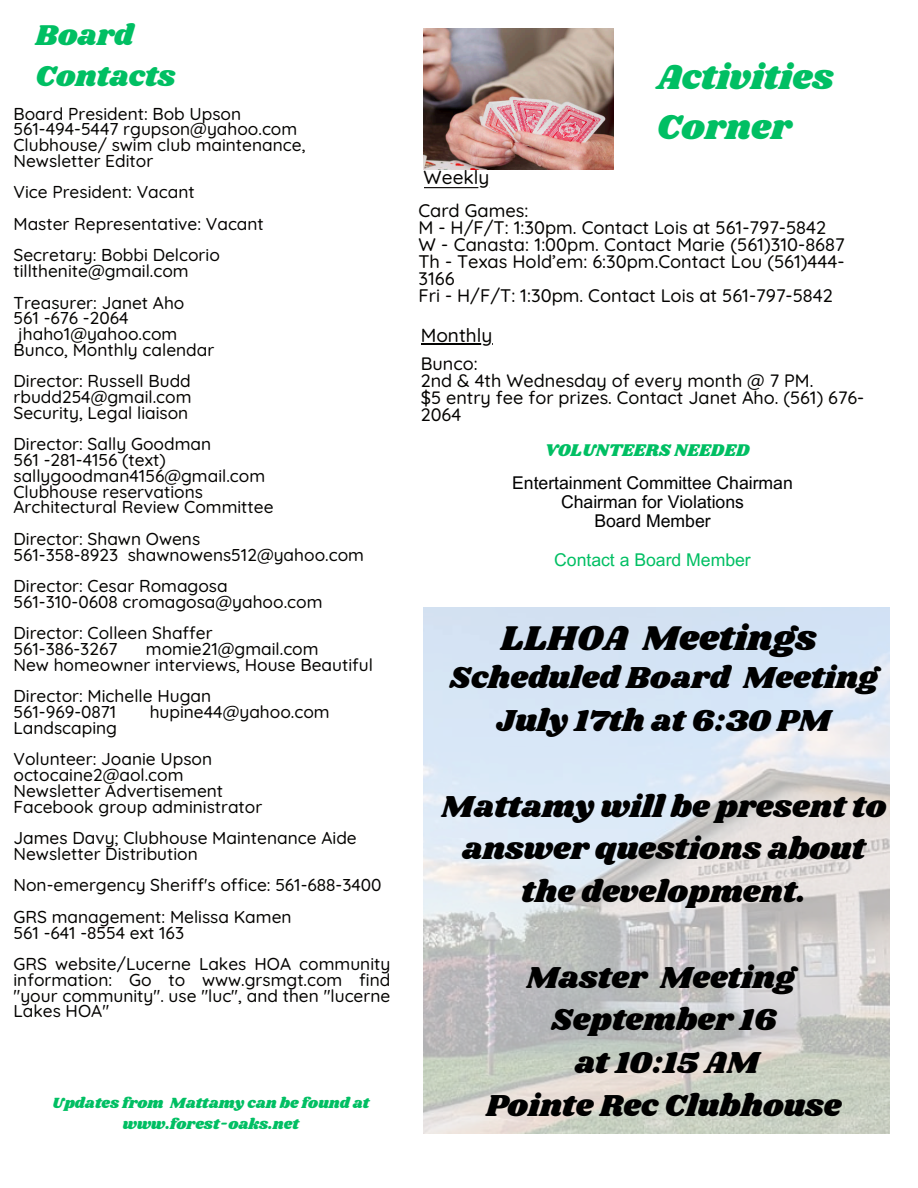
<style>
.page{position:relative;width:918px;height:1188px;background:#fff}
.page>*{position:absolute;margin:0;border:0;box-sizing:border-box;transform-origin:0 0}
.t1{font:35.7px/49.5px "Shrikhand";color:#00bf63}
.t2{font:35.7px "Shrikhand";color:#000}
.t3{font:31.5px/42.8px "Shrikhand";color:#000;text-align:center}
.t4{font:29.7px/40.5px "Shrikhand";color:#00bf63}
.t5{font:500 19.05px "Quicksand";color:#040301}
.t6{font:500 18.15px/17.1px "Quicksand";color:#040301}
.t7{font:500 18px/16.8px "Quicksand";color:#040301}
.t8{font:17.55px/19.2px "Arial MT Pro";color:#000;text-align:center}
.t9{font:17.55px "Arial MT Pro";color:#00bf63}
.t10{font:17.55px "Shrikhand";color:#00bf63}
.t11{font:500 17.25px/15.8px "Quicksand";color:#040301}
.t12{font:15.3px/20.9px "Shrikhand";color:#00bf63;text-align:center}
</style>
<div class="page">
<img style="left:424px;top:28px;width:190px;height:141px">
<img style="left:424px;top:607px;width:465px;height:527px">
<svg style="left:424px;top:187px;width:66px;height:1px"></svg>
<hr style="left:421px;top:343px;width:71px;height:2px;background:#040301">
<p class="t4" style="left:36px;top:16px;width:141px">Board<br>Contacts</p>
<h4 class="t11" style="left:14px;top:105px;width:293px">Board President: Bob Upson<br>561-494-5447 rgupson@yahoo.com<br>Clubhouse/ swim club maintenance,<br>Newsletter Editor</h4>
<h4 class="t11" style="left:14px;top:184px;width:183px">Vice President: Vacant</h4>
<h4 class="t11" style="left:14px;top:216px;width:252px">Master Representative: Vacant</h4>
<h4 class="t11" style="left:14px;top:247px;width:208px">Secretary: Bobbi Delcorio tillthenite@gmail.com</h4>
<h4 class="t11" style="left:14px;top:294px;width:202px">Treasurer: Janet Aho<br>561 -676 -2064 jhaho1@yahoo.com<br>Bunco, Monthly calendar</h4>
<h4 class="t11" style="left:14px;top:373px;width:180px;text-align:justify">Director: Russell Budd rbudd254@gmail.com Security, Legal liaison</h4>
<h4 class="t11" style="left:14px;top:436px;width:262px">Director: Sally Goodman<br>561 -281-4156 (text) sallygoodman4156@gmail.com<br>Clubhouse reservations<br>Architectural Review Committee</h4>
<h4 class="t11" style="left:14px;top:531px;width:352px">Director: Shawn Owens<br>561-358-8923 shawnowens512@yahoo.com</h4>
<h4 class="t11" style="left:14px;top:578px;width:311px">Director: Cesar Romagosa<br>561-310-0608 cromagosa@yahoo.com</h4>
<h4 class="t11" style="left:14px;top:625px;width:201px">Director: Colleen Shaffer<br>561-386-3267</h4>
<h4 class="t11" style="left:14px;top:641px;width:361px;text-indent:132px">momie21@gmail.com<br>New homeowner interviews, House Beautiful</h4>
<h4 class="t11" style="left:14px;top:688px;width:199px">Director: Michelle Hugan<br>561-969-0871</h4>
<h4 class="t11" style="left:150px;top:704px;width:182px">hupine44@yahoo.com</h4>
<h4 class="t11" style="left:14px;top:720px;width:105px">Landscaping</h4>
<h4 class="t11" style="left:14px;top:751px;width:250px">Volunteer: Joanie Upson octocaine2@aol.com<br>Newsletter Advertisement<br>Facebook group administrator</h4>
<p class="t11" style="left:14px;top:830px;width:345px">James Davy; Clubhouse Maintenance Aide<br>Newsletter Distribution</p>
<p class="t11" style="left:14px;top:877px;width:370px">Non-emergency Sheriff's office: 561-688-3400</p>
<h1 class="t11" style="left:14px;top:909px;width:280px">GRS management: Melissa Kamen<br>561 -641 -8554 ext 163</h1>
<h4 class="t11" style="left:14px;top:956px;width:378px;text-align:justify">GRS website/Lucerne Lakes HOA community information: Go to www.grsmgt.com find "your community". use "luc", and then "lucerne Lakes HOA"</h4>
<h2 class="t12" style="left:52px;top:1093px;width:319px">Updates from Mattamy can be found at www.forest-oaks.net</h2>
<h4 class="t5" style="left:424px;top:165px;width:67px">Weekly</h4>
<h4 class="t1" style="left:657px;top:54px;width:178px">Activities<br>Corner</h4>
<h4 class="t6" style="left:418px;top:202px;width:428px">Card Games:<br>M - H/F/T: 1:30pm. Contact Lois at 561-797-5842<br>W - Canasta: 1:00pm. Contact Marie (561)310-8687<br>Th - Texas Hold’em: 6:30pm.Contact Lou (561)444- 3166<br>Fri - H/F/T: 1:30pm. Contact Lois at 561-797-5842</h4>
<h4 class="t5" style="left:421px;top:323px;width:73px">Monthly</h4>
<h4 class="t7" style="left:421px;top:355px;width:445px">Bunco:<br>2nd &amp; 4th Wednesday of every month @ 7 PM.<br>$5 entry fee for prizes. Contact Janet Aho. (561) 676-<br>2064</h4>
<h1 class="t10" style="left:545px;top:438px;width:207px">VOLUNTEERS NEEDED</h1>
<h2 class="t8" style="left:512px;top:476px;width:282px">Entertainment Committee Chairman<br>Chairman for Violations<br>Board Member</h2>
<h2 class="t9" style="left:554px;top:553px;width:198px">Contact a Board Member</h2>
<h4 class="t2" style="left:501px;top:613px;width:317px">LLHOA Meetings</h4>
<h4 class="t3" style="left:449px;top:658px;width:430px">Scheduled Board Meeting<br>July 17th at 6:30 PM</h4>
<h3 class="t3" style="left:441px;top:786px;width:447px">Mattamy will be present to answer questions about the development.</h3>
<h5 class="t3" style="left:526px;top:957px;width:271px">Master Meeting<br>September 16<br>at 10:15 AM</h5>
<h5 class="t3" style="left:486px;top:1085px;width:357px">Pointe Rec Clubhouse</h5>
</div>
